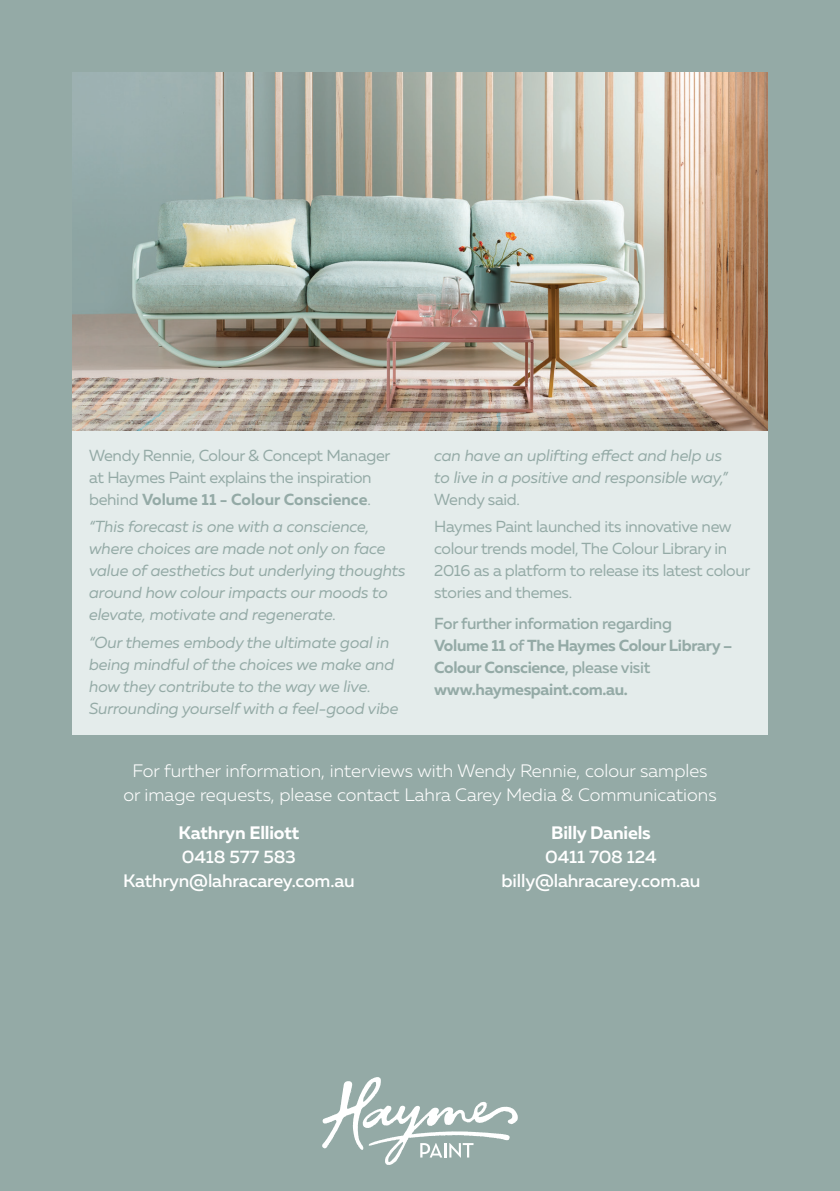
<style>
.page{position:relative;width:840px;height:1191px;background:#fff}
.page>*{position:absolute;margin:0;border:0;box-sizing:border-box;transform-origin:0 0}
.t1{font:300 18px/24px "Muller";color:#fff;text-align:center}
.t2{font:500 18px/24px "Muller";letter-spacing:-.01em;color:#fff;text-align:center}
.t3{font:700 18px "Muller";letter-spacing:-.01em;color:#fff}
.t4{font:italic 16px/22px "Muller";letter-spacing:-.01em;color:#94aaa6}
.t5{font:16px/22px "Muller";letter-spacing:-.02em;color:#94aaa6}
.t6{font:700 16px/22px "Muller";letter-spacing:-.02em;color:#94aaa6}
.s1{font-weight:700}
.s2{font-weight:500}
</style>
<div class="page">
<div style="left:0;top:0;width:839px;height:1191px;background:#94aaa6"></div>
<img style="left:72px;top:72px;width:695px;height:359px">
<div style="left:72px;top:431px;width:695px;height:303px;background:#e4eceb"></div>
<svg style="left:322px;top:1077px;width:195px;height:88px"></svg>
<p class="t5" style="left:89px;top:444px;width:302px">Wendy Rennie, Colour &amp; Concept Manager at Haymes Paint explains the inspiration behind <span class="s1">Volume 11 - Colour Conscience</span>.</p>
<p class="t4" style="left:89px;top:515px;width:318px">“This forecast is one with a conscience, where choices are made not only on face value of aesthetics but underlying thoughts around how colour impacts our moods to elevate, motivate and regenerate.</p>
<p class="t4" style="left:89px;top:631px;width:311px">“Our themes embody the ultimate goal in being mindful of the choices we make and how they contribute to the way we live.<br>Surrounding yourself with a feel-good vibe</p>
<p class="t4" style="left:434px;top:444px;width:295px">can have an uplifting effect and help us to live in a positive and responsible way,”</p>
<p class="t5" style="left:434px;top:485px;width:299px;line-height:27.6px">Wendy said.<br>Haymes Paint launched its innovative new</p>
<p class="t5" style="left:434px;top:537px;width:317px">colour trends model, The Colour Library in<br>2016 as a platform to release its latest colour stories and themes.</p>
<p class="t6" style="left:434px;top:612px;width:300px"><span class="s2">For further information regarding<br></span>Volume 11 <span class="s2">of</span> The Haymes Colour Library – Colour Conscience<span class="s2">, please visit </span>www.haymespaint.com.au.</p>
<p class="t1" style="left:123px;top:758px;width:594px">For further information, interviews with Wendy Rennie, colour samples or image requests, please contact Lahra Carey Media &amp; Communications</p>
<p class="t3" style="left:178px;top:821px;width:122px">Kathryn Elliott</p>
<p class="t2" style="left:123px;top:844px;width:233px">0418 577 583<br>Kathryn@lahracarey.com.au</p>
<p class="t3" style="left:551px;top:821px;width:101px">Billy Daniels</p>
<p class="t2" style="left:501px;top:844px;width:200px">0411 708 124 billy@lahracarey.com.au</p>
</div>
